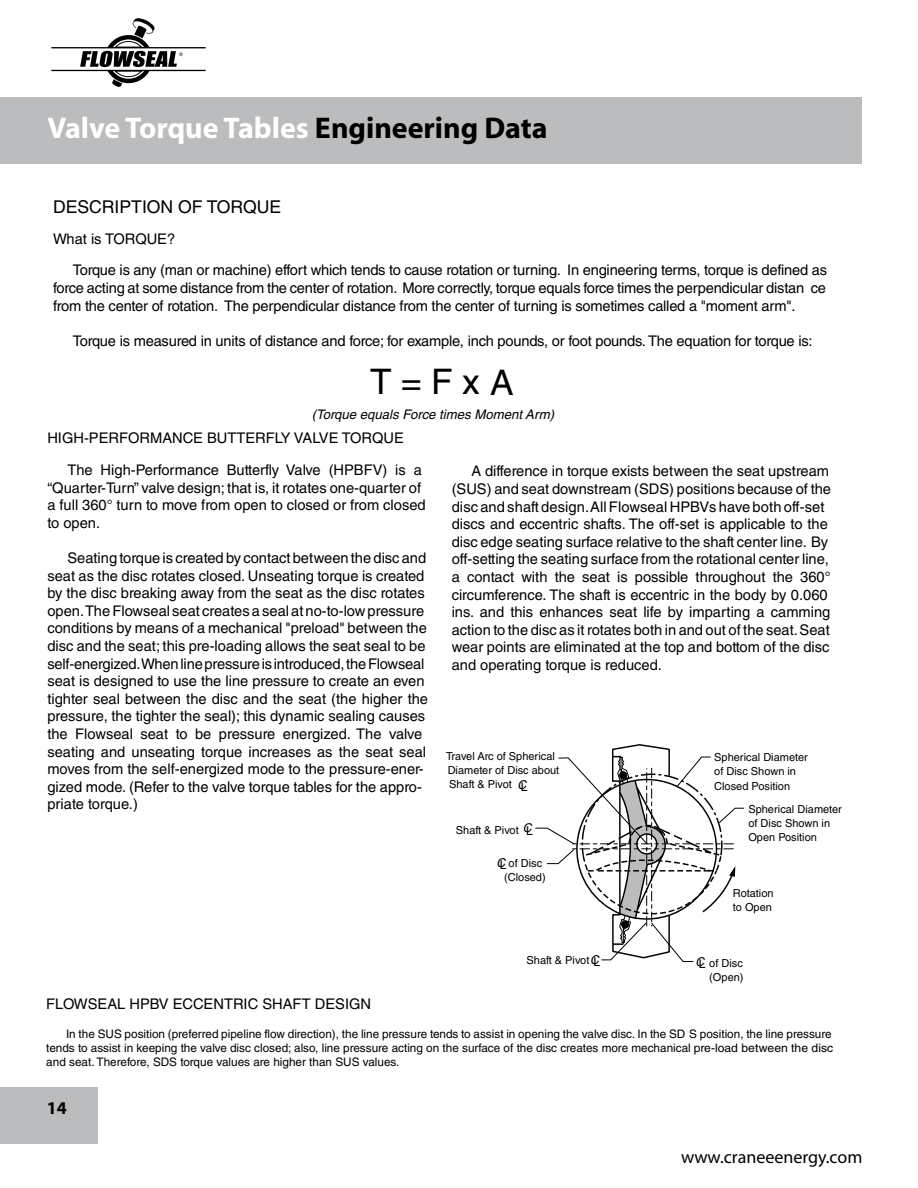
<style>
.page{position:relative;width:918px;height:1188px;background:#fff}
.page>*{position:absolute;margin:0;border:0;box-sizing:border-box;transform-origin:0 0}
.t1{font:35.25px "Helvetica LT Std";color:#000}
.t2{font:700 30px "Myriad";color:#fff}
.t3{font:18px "Myriad";color:#000}
.t4{font:700 18px "Myriad";color:#000}
.t5{font:17.55px "Helvetica LT Std";color:#000}
.t6{font:14.7px/17.5px "Helvetica LT Std";color:#000}
.t7{font:italic 13.2px "Helvetica LT Std";color:#000}
.t8{font:italic 12.15px "Helvetica LT Std";color:#000}
.t9{font:11.7px/14.1px "Helvetica LT Std";color:#000}
.t10{font:10.95px/14.1px "Helvetica LT Std";color:#000}
.s1{color:#000}
.s2{font-style:normal}
.s3{font-style:italic;font-size:12.15px}
.s4{font-size:12.15px}
</style>
<div class="page">
<hr style="left:51px;top:70px;width:155px;height:1px;background:#000">
<hr style="left:51px;top:47px;width:155px;height:1px;background:#000">
<svg style="left:80px;top:18px;width:103px;height:69px"></svg>
<div style="left:0;top:98px;width:862px;height:66px;background:#babcbe"></div>
<div style="left:0;top:1087px;width:98px;height:57px;background:#babcbe"></div>
<svg style="left:535px;top:744px;width:209px;height:218px"></svg>
<h2 class="t2" style="left:47px;top:113px;width:502px">Valve Torque Tables <span class="s1">Engineering Data</span></h2>
<p class="t5" style="left:53px;top:197px;width:230px">DESCRIPTION OF TORQUE</p>
<p class="t6" style="left:73px;top:223px;width:756px;line-height:31.7px;text-indent:-20px">What is TORQUE?<br>Torque is any (man or machine) effort which tends to cause rotation or turning. In engineering terms, torque is defined as</p>
<p class="t6" style="left:53px;top:279px;width:774px">force acting at some distance from the center of rotation. More correctly, torque equals force times the perpendicular distan ce from the center of rotation. The perpendicular distance from the center of turning is sometimes called a "moment arm".</p>
<p class="t6" style="left:73px;top:332px;width:741px">Torque is measured in units of distance and force; for example, inch pounds, or foot pounds. The equation for torque is:</p>
<h1 class="t1" style="left:370px;top:361px;width:145px">T = F x A</h1>
<p class="t7" style="left:312px;top:406px;width:247px">(Torque equals Force times MomentArm)</p>
<p class="t6" style="left:67px;top:422px;width:356px;line-height:31.7px;text-indent:-20px">HIGH-PERFORMANCE BUTTERFLY VALVE TORQUE<br>The High-Performance Butterfly Valve (HPBFV) is a</p>
<p class="t6" style="left:47px;top:479px;width:380px">“Quarter-Turn” valve design; that is, it rotates one-quarter of a full 360° turn to move from open to closed or from closed to open.</p>
<p class="t6" style="left:47px;top:549px;width:382px;text-indent:20px">Seating torque is created by contact between the disc and seat as the disc rotates closed. Unseating torque is created by the disc breaking away from the seat as the disc rotates open. The Flowseal seat creates a seal at no-to-low pressure conditions by means of a mechanical "preload" between the disc and the seat; this pre-loading allows the seat seal to be self-energized. When line pressure is introduced, the Flowseal seat is designed to use the line pressure to create an even tighter seal between the disc and the seat (the higher the pressure, the tighter the seal); this dynamic sealing causes the Flowseal seat to be pressure energized. The valve seating and unseating torque increases as the seat seal moves from the self-energized mode to the pressure-ener&shy;gized mode. (Refer to the valve torque tables for the appro&shy;priate torque.)</p>
<p class="t6" style="left:452px;top:462px;width:381px;text-indent:20px">A difference in torque exists between the seat upstream (SUS) and seat downstream (SDS) positions because of the disc and shaft design. All Flowseal HPBVs have both off-set discs and eccentric shafts. The off-set is applicable to the disc edge seating surface relative to the shaft center line. By off-setting the seating surface from the rotational center line, a contact with the seat is possible throughout the 360° circumference. The shaft is eccentric in the body by 0.060 ins. and this enhances seat life by imparting a camming action to the disc as it rotates both in and out of the seat. Seat wear points are eliminated at the top and bottom of the disc and operating torque is reduced.</p>
<p class="t10" style="left:446px;top:749px;width:115px">Travel Arc of Spherical<br>Diameter of Disc about<br>Shaft &amp; Pivot</p>
<p class="t8" style="left:518px;top:778px;width:13px">C<span class="s2">L</span></p>
<p class="t10" style="left:456px;top:823px;width:80px">Shaft &amp; Pivot <span class="s3">C</span><span class="s4">L</span></p>
<p class="t10" style="left:504px;top:856px;width:43px;text-indent:-8px"><span class="s3">C</span><span class="s4">L</span> of Disc (Closed)</p>
<p class="t10" style="left:714px;top:751px;width:95px">Spherical Diameter of Disc Shown in<br>Closed Position</p>
<p class="t10" style="left:748px;top:802px;width:95px">Spherical Diameter of Disc Shown in<br>Open Position</p>
<p class="t10" style="left:733px;top:886px;width:42px">Rotation to Open</p>
<p class="t10" style="left:527px;top:954px;width:77px">Shaft &amp; Pivot<span class="s3">C</span><span class="s4">L</span></p>
<p class="t10" style="left:696px;top:956px;width:49px"><span class="s3">C</span><span class="s4">L</span> of Disc</p>
<p class="t10" style="left:709px;top:970px;width:36px">(Open)</p>
<p class="t6" style="left:46px;top:995px;width:326px">FLOWSEAL HPBV ECCENTRIC SHAFT DESIGN</p>
<p class="t9" style="left:46px;top:1027px;width:788px;text-indent:20px">In the SUS position (preferred pipeline flow direction), the line pressure tends to assist in opening the valve disc. In the SD S position, the line pressure tends to assist in keeping the valve disc closed; also, line pressure acting on the surface of the disc creates more mechanical pre-load between the disc and seat. Therefore, SDS torque values are higher than SUS values.</p>
<p class="t4" style="left:47px;top:1098px;width:21px">14</p>
<p class="t3" style="left:681px;top:1148px;width:183px">www.craneeenergy.com</p>
</div>
